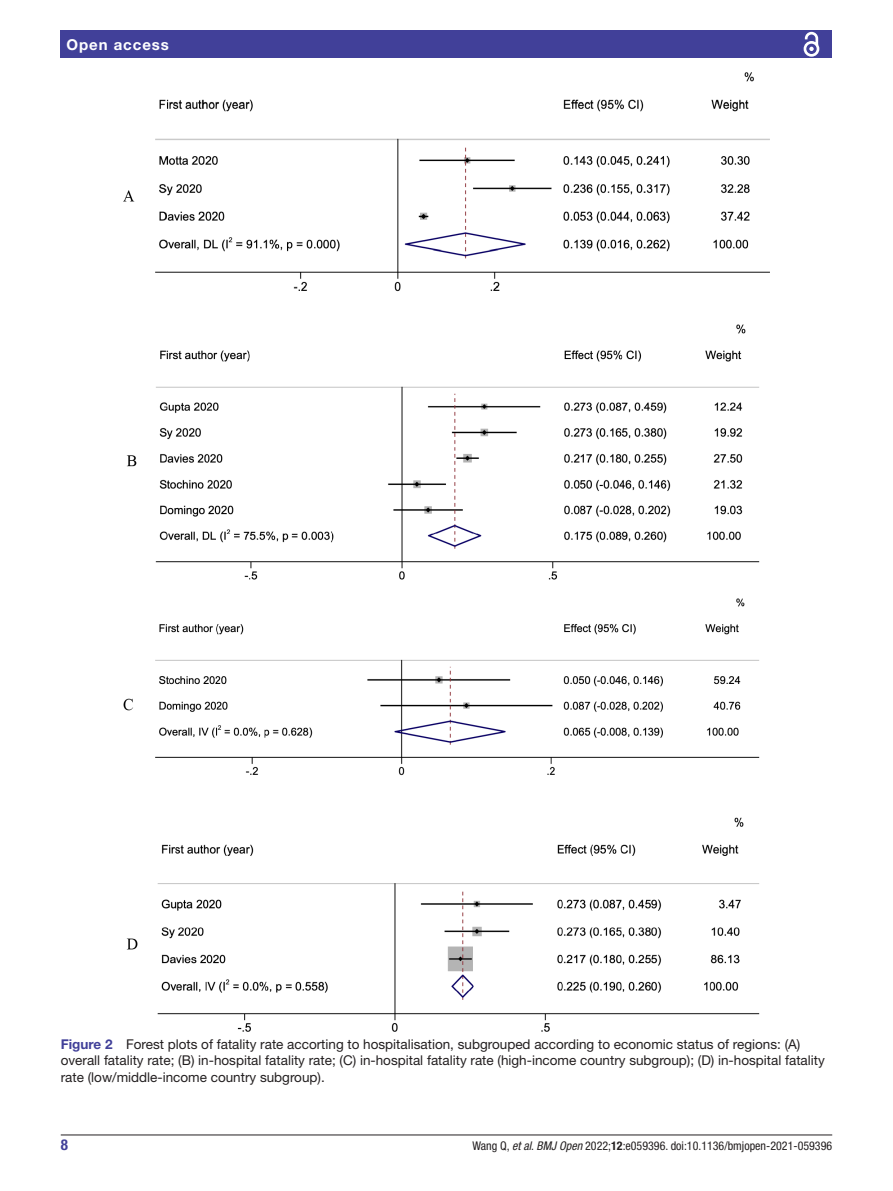
<style>
.page{position:relative;width:893px;height:1191px;background:#fff}
.page>*{position:absolute;margin:0;border:0;box-sizing:border-box;transform-origin:0 0}
.t1{font:700 15px "Helvetica Neue LT Std";letter-spacing:.065em;color:#fff}
.t2{font:700 condensed 15px "Helvetica Neue LT Std";color:#414099}
.t3{font:13.5px/16.2px "Helvetica Neue LT Std";color:#231f20}
.t4{font:condensed 12px "Helvetica Neue LT Std";color:#231f20}
.s1{font-weight:700;color:#414099}
.s2{font-style:italic}
.s3{font-weight:700}
</style>
<div class="page">
<hr style="left:61px;top:1134px;width:771px;height:1px;background:#231f20">
<div style="left:61px;top:31px;width:771px;height:27px;background:#414099"></div>
<svg style="left:803px;top:31px;width:17px;height:26px"></svg>
<img style="left:123px;top:73px;width:647px;height:958px">
<p class="t1" style="left:66px;top:35px;width:104px">Open access</p>
<p class="t3" style="left:61px;top:1036px;width:766px"><span class="s1">Figure 2</span> Forest plots of fatality rate accorting to hospitalisation, subgrouped according to economic status of regions: (A) overall fatality rate; (B) in-hospital fatality rate; (C) in-hospital fatality rate (high-income country subgroup); (D) in-hospital fatality rate (low/middle-income country subgroup).</p>
<p class="t2" style="left:61px;top:1135px;width:9px">8</p>
<p class="t4" style="left:472px;top:1138px;width:361px">Wang Q, <span class="s2">et al</span>. <span class="s2">BMJ Open</span> 2022;<span class="s3">12</span>:e059396. doi:10.1136/bmjopen-2021-059396</p>
</div>
